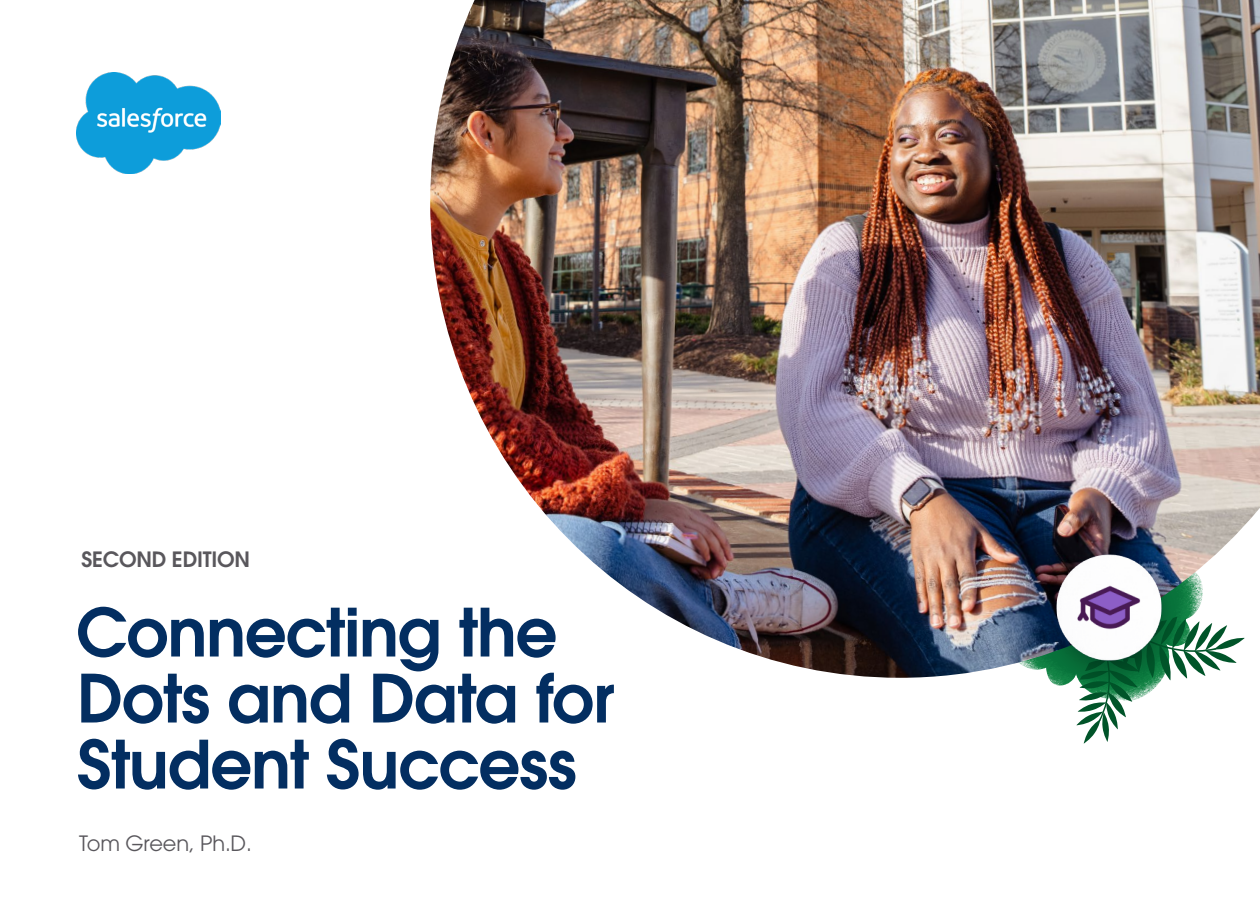
<style>
.page{position:relative;width:1260px;height:918px;background:#fff}
.page>*{position:absolute;margin:0;border:0;box-sizing:border-box;transform-origin:0 0}
.t1{font:600 66px/66px "ITC Avant Garde Pro";letter-spacing:-.02em;color:#032e61}
.t2{font:21px "ITC Avant Garde Pro";letter-spacing:-.01em;color:#59575c}
.t3{font:600 21px "ITC Avant Garde Pro";letter-spacing:-.01em;color:#59575c}
</style>
<div class="page">
<svg style="left:1076px;top:678px;width:112px;height:66px"></svg>
<img style="left:430px;top:0;width:830px;height:678px">
<img style="left:76px;top:73px;width:144px;height:100px">
<div style="left:1038px;top:548px;width:142px;height:142px;background:#000;opacity:.18"></div>
<img style="left:1044px;top:543px;width:130px;height:130px">
<p class="t3" style="left:81px;top:546px;width:170px">SECOND EDITION</p>
<p class="t1" style="left:76px;top:598px;width:540px">Connecting the<br>Dots and Data for<br>Student Success</p>
<p class="t2" style="left:79px;top:830px;width:174px">Tom Green, Ph.D.</p>
</div>
